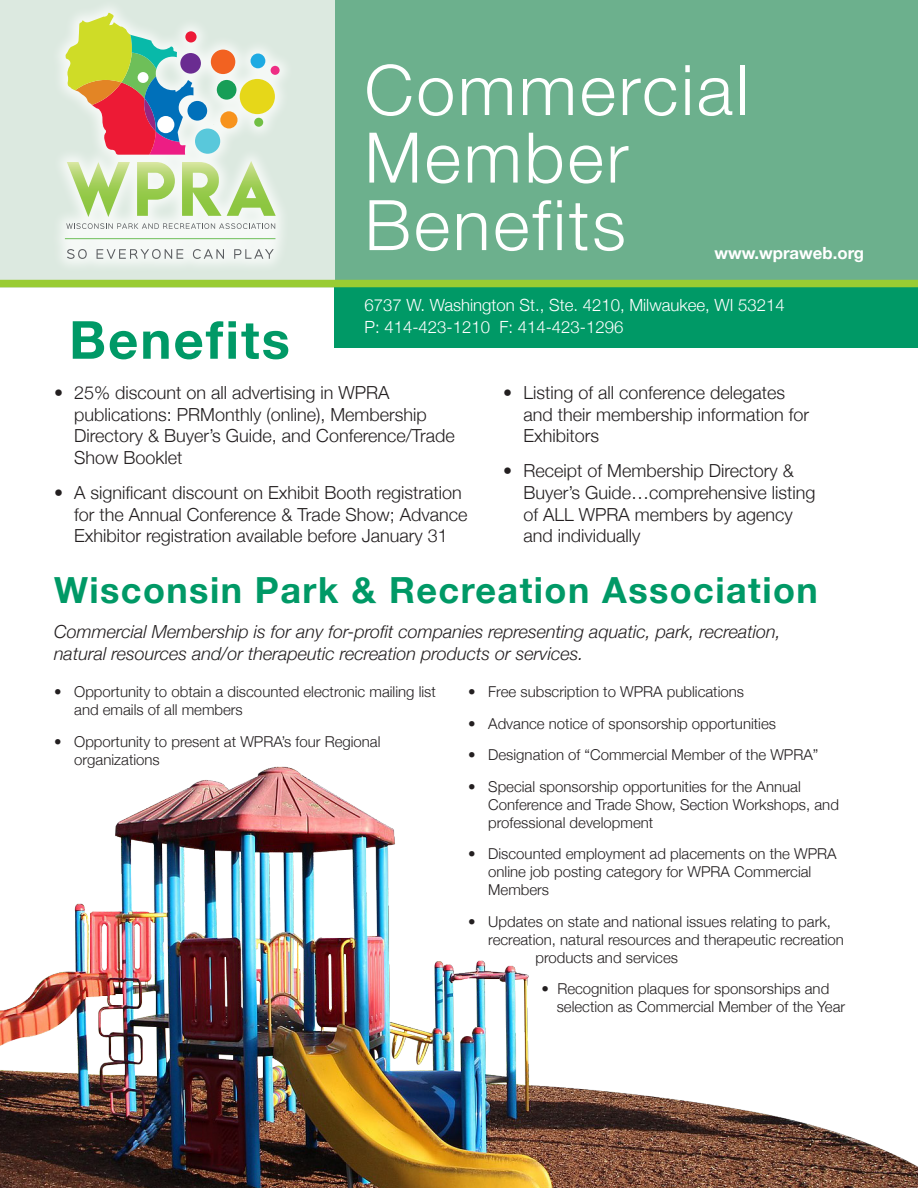
<style>
.page{position:relative;width:918px;height:1188px;background:#fff}
.page>*{position:absolute;margin:0;border:0;box-sizing:border-box;transform-origin:0 0}
.t1{font:300 69.75px/67.5px "Helvetica Neue";letter-spacing:.04em;color:#fff}
.t2{font:700 52.5px "Helvetica Neue";letter-spacing:.04em;color:#096}
.t3{font:700 36px "Helvetica Neue";letter-spacing:.04em;color:#096}
.t4{font:300 18px/21.6px "Helvetica Neue";color:#231f20}
.t5{font:italic 300 18px/21.6px "Helvetica Neue";color:#231f20}
.t6{font:300 16.8px "Helvetica Neue";color:#fff}
.t7{font:700 16.8px "Helvetica Neue";color:#fff}
.t8{font:300 15px/18px "Helvetica Neue";color:#231f20}
</style>
<div class="page">
<img style="left:0;top:766px;width:918px;height:422px">
<div style="left:335px;top:0;width:583px;height:287px;background:#6cb08d"></div>
<div style="left:0;top:0;width:335px;height:287px;background:#dce9e0"></div>
<div style="left:335px;top:287px;width:583px;height:61px;background:#096"></div>
<div style="left:50px;top:0;width:245px;height:274px;background:#fff;opacity:.75"></div>
<div style="left:211px;top:50px;width:24px;height:24px;background:#f26221;border-radius:50%"></div>
<div style="left:271px;top:66px;width:9px;height:9px;background:#ee2e84;border-radius:50%"></div>
<div style="left:254px;top:118px;width:9px;height:9px;background:#71bf44;border-radius:50%"></div>
<div style="left:220px;top:111px;width:18px;height:17px;background:#f7931d;border-radius:50%"></div>
<svg style="left:185px;top:31px;width:12px;height:12px"></svg>
<div style="left:217px;top:80px;width:19px;height:20px;background:#179e57;border-radius:50%"></div>
<div style="left:251px;top:54px;width:14px;height:14px;background:#1eaae2;border-radius:50%"></div>
<div style="left:240px;top:79px;width:35px;height:35px;background:#e6d719;border-radius:50%"></div>
<svg style="left:65px;top:13px;width:128px;height:142px"></svg>
<div style="left:187px;top:101px;width:20px;height:20px;background:#0070ba;border-radius:50%"></div>
<div style="left:157px;top:116px;width:17px;height:17px;background:#fff;border-radius:50%"></div>
<div style="left:138px;top:72px;width:11px;height:11px;background:#fff;border-radius:50%"></div>
<div style="left:195px;top:129px;width:25px;height:25px;background:#59c8db;border-radius:50%"></div>
<svg style="left:66px;top:223px;width:209px;height:6px"></svg>
<svg style="left:67px;top:249px;width:20px;height:10px"></svg>
<svg style="left:97px;top:249px;width:86px;height:10px"></svg>
<svg style="left:193px;top:249px;width:31px;height:10px"></svg>
<svg style="left:234px;top:249px;width:40px;height:10px"></svg>
<div style="left:180px;top:53px;width:21px;height:21px;background:#6a2c91;border-radius:50%"></div>
<svg style="left:67px;top:162px;width:63px;height:55px"></svg>
<svg style="left:137px;top:162px;width:38px;height:54px"></svg>
<svg style="left:182px;top:161px;width:94px;height:55px"></svg>
<hr style="left:65px;top:238px;width:210px;height:1px;background:#6ebf59">
<div style="left:0;top:280px;width:918px;height:7px;background:#9c3"></div>
<p class="t1" style="left:365px;top:51px;width:386px">Commercial<br>Member</p>
<p class="t1" style="left:365px;top:186px;width:263px">Benefits</p>
<p class="t7" style="left:714px;top:240px;width:151px">www.wpraweb.org</p>
<p class="t6" style="left:364px;top:292px;width:422px">6737 W. Washington St., Ste. 4210, Milwaukee, WI 53214</p>
<p class="t6" style="left:364px;top:314px;width:261px">P: 414-423-1210 F: 414-423-1296</p>
<p class="t2" style="left:69px;top:299px;width:222px">Benefits</p>
<p class="t4" style="left:74px;top:381px;width:382px;text-indent:-20px">• 25% discount on all advertising in WPRA publications: PRMonthly (online), Membership Directory &amp; Buyer’s Guide, and Conference/Trade Show Booklet</p>
<p class="t4" style="left:74px;top:481px;width:395px;text-indent:-20px">• A significant discount on Exhibit Booth registration for the Annual Conference &amp; Trade Show; Advance<br>Exhibitor registration available before January 31</p>
<p class="t4" style="left:524px;top:381px;width:287px;text-indent:-20px">• Listing of all conference delegates and their membership information for<br>Exhibitors</p>
<p class="t4" style="left:524px;top:459px;width:294px;text-indent:-20px">• Receipt of Membership Directory &amp;<br>Buyer’s Guide…comprehensive listing of ALL WPRA members by agency and individually</p>
<p class="t3" style="left:54px;top:562px;width:765px">Wisconsin Park &amp; Recreation Association</p>
<p class="t5" style="left:54px;top:620px;width:728px">Commercial Membership is for any for-profit companies representing aquatic, park, recreation, natural resources and/or therapeutic recreation products or services.</p>
<p class="t8" style="left:74px;top:682px;width:363px;text-indent:-20px">• Opportunity to obtain a discounted electronic mailing list and emails of all members</p>
<p class="t8" style="left:74px;top:731px;width:308px;text-indent:-20px">• Opportunity to present at WPRA’s four Regional organizations</p>
<p class="t8" style="left:468px;top:682px;width:278px">• Free subscription to WPRA publications</p>
<p class="t8" style="left:468px;top:713px;width:310px">• Advance notice of sponsorship opportunities</p>
<p class="t8" style="left:468px;top:745px;width:352px">• Designation of “Commercial Member of the WPRA”</p>
<p class="t8" style="left:488px;top:776px;width:352px;text-indent:-20px">• Special sponsorship opportunities for the Annual<br>Conference and Trade Show, Section Workshops, and professional development</p>
<p class="t8" style="left:488px;top:844px;width:350px;text-indent:-20px">• Discounted employment ad placements on the WPRA online job posting category for WPRA Commercial<br>Members</p>
<p class="t8" style="left:468px;top:911px;width:365px">• Updates on state and national issues relating to park,</p>
<p class="t8" style="left:488px;top:929px;width:357px">recreation, natural resources and therapeutic recreation</p>
<p class="t8" style="left:536px;top:947px;width:144px">products and services</p>
<p class="t8" style="left:557px;top:979px;width:290px;text-indent:-15px">• Recognition plaques for sponsorships and selection as Commercial Member of the Year</p>
</div>
